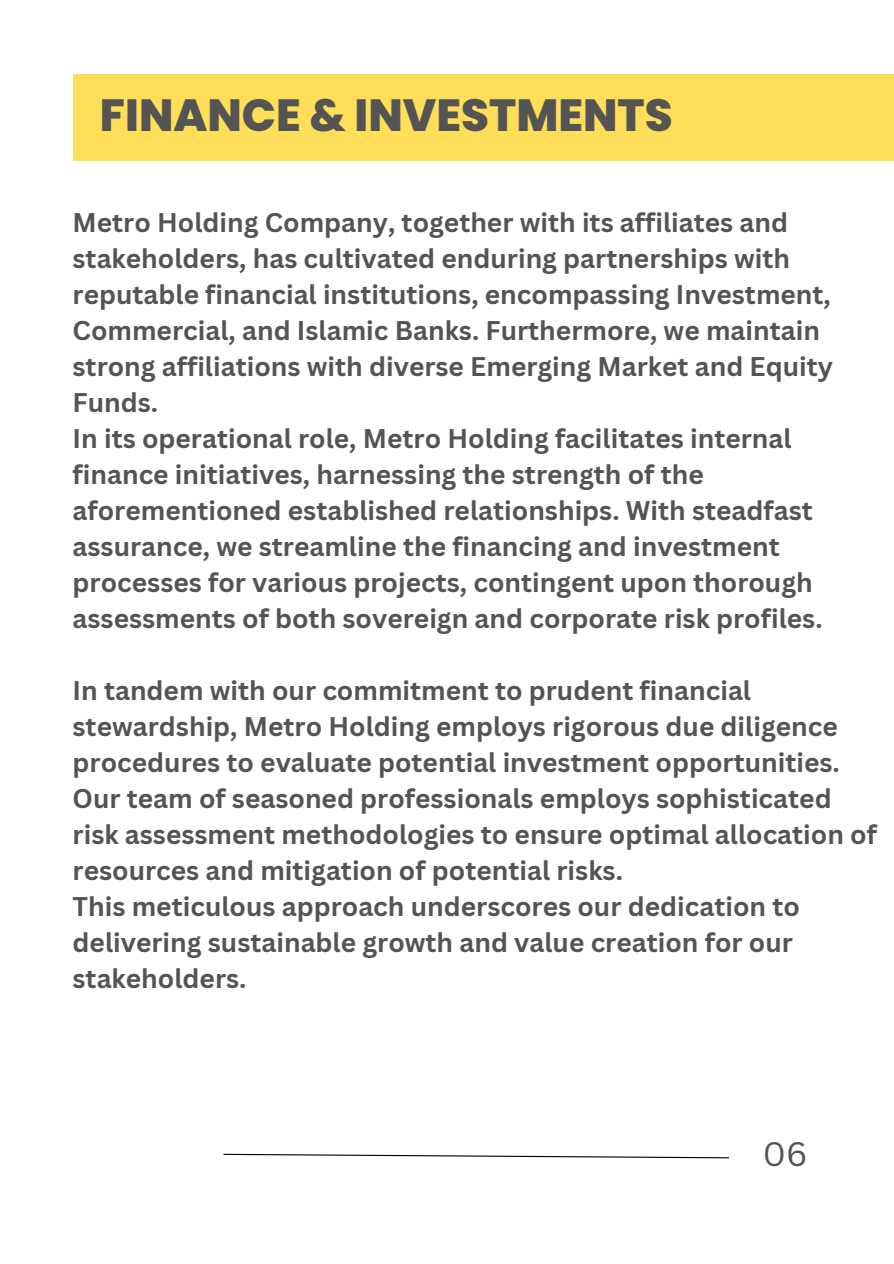
<style>
.page{position:relative;width:894px;height:1264px;background:#fff}
.page>*{position:absolute;margin:0;border:0;box-sizing:border-box;transform-origin:0 0}
.t1{font:800 45px "Poppins";color:#545454}
.t2{font:33px "Canva Sans";color:#545454}
.t3{font:700 26.4px/36px "Canva Sans";color:#545454}
</style>
<div class="page">
<div style="left:73px;top:74px;width:820px;height:87px;background:#ffde59"></div>
<svg style="left:223px;top:1153px;width:506px;height:5px"></svg>
<h1 class="t1" style="left:100px;top:84px;width:574px">FINANCE &amp; INVESTMENTS</h1>
<p class="t3" style="left:73px;top:203px;width:761px">Metro Holding Company, together with its affiliates and stakeholders, has cultivated enduring partnerships with reputable financial institutions, encompassing Investment, Commercial, and Islamic Banks. Furthermore, we maintain strong affiliations with diverse Emerging Market and Equity Funds.</p>
<p class="t3" style="left:73px;top:419px;width:751px">In its operational role, Metro Holding facilitates internal finance initiatives, harnessing the strength of the aforementioned established relationships. With steadfast assurance, we streamline the financing and investment processes for various projects, contingent upon thorough assessments of both sovereign and corporate risk profiles.</p>
<p class="t3" style="left:73px;top:672px;width:805px">In tandem with our commitment to prudent financial stewardship, Metro Holding employs rigorous due diligence procedures to evaluate potential investment opportunities.<br>Our team of seasoned professionals employs sophisticated risk assessment methodologies to ensure optimal allocation of resources and mitigation of potential risks.</p>
<p class="t3" style="left:73px;top:888px;width:728px">This meticulous approach underscores our dedication to delivering sustainable growth and value creation for our stakeholders.</p>
<p class="t2" style="left:762px;top:1130px;width:46px">06</p>
</div>
